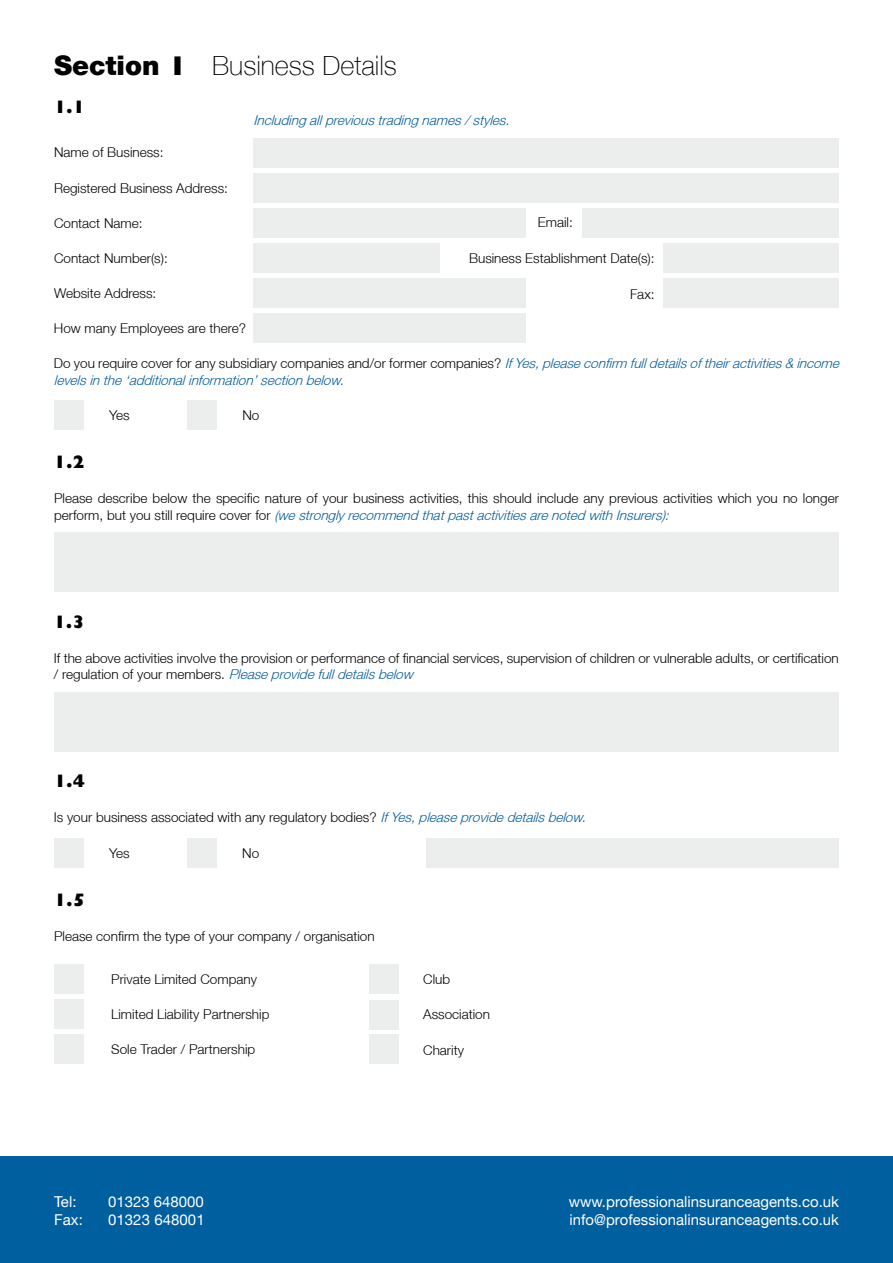
<style>
.page{position:relative;width:893px;height:1263px;background:#fff}
.page>*{position:absolute;margin:0;border:0;box-sizing:border-box;transform-origin:0 0}
.t1{font:100 27px "Helvetica Neue LT";color:#000}
.t2{font:900 27px "Helvetica Neue LT";color:#000}
.t3{font:800 18px "Gill Sans";color:#000}
.t4{font:15px/18px "Helvetica Neue LT";color:#fff}
.t5{font:300 13.5px/16.2px "Helvetica Neue LT";color:#000}
.t6{font:italic 300 13.5px/16.2px "Helvetica Neue LT";color:#005b9c}
.t7{font:300 13.5px "Helvetica Neue LT45";color:#000}
.s1{font-family:"Gill Sans";font-weight:800}
.s2{font-family:"Helvetica Neue LT"}
.s3{font-style:normal;color:#000}
.s4{font-style:italic;color:#005b9c}
</style>
<div class="page">
<div style="left:0;top:1156px;width:893px;height:107px;background:#005f9e"></div>
<div style="left:254px;top:208px;width:272px;height:30px;background:#eceded"></div>
<div style="left:187px;top:400px;width:30px;height:30px;background:#eceded"></div>
<div style="left:54px;top:400px;width:30px;height:30px;background:#eceded"></div>
<div style="left:187px;top:838px;width:30px;height:30px;background:#eceded"></div>
<div style="left:54px;top:838px;width:30px;height:29px;background:#eceded"></div>
<div style="left:426px;top:838px;width:413px;height:30px;background:#eceded"></div>
<div style="left:254px;top:243px;width:186px;height:30px;background:#eceded"></div>
<div style="left:254px;top:278px;width:272px;height:30px;background:#eceded"></div>
<div style="left:254px;top:313px;width:272px;height:30px;background:#eceded"></div>
<div style="left:54px;top:532px;width:785px;height:60px;background:#eceded"></div>
<div style="left:54px;top:692px;width:785px;height:59px;background:#eceded"></div>
<div style="left:54px;top:964px;width:30px;height:30px;background:#eceded"></div>
<div style="left:54px;top:999px;width:30px;height:30px;background:#eceded"></div>
<div style="left:54px;top:1034px;width:30px;height:30px;background:#eceded"></div>
<div style="left:369px;top:964px;width:30px;height:30px;background:#eceded"></div>
<div style="left:369px;top:1000px;width:30px;height:29px;background:#eceded"></div>
<div style="left:369px;top:1034px;width:30px;height:30px;background:#eceded"></div>
<div style="left:254px;top:138px;width:585px;height:30px;background:#eceded"></div>
<div style="left:254px;top:173px;width:585px;height:30px;background:#eceded"></div>
<div style="left:664px;top:243px;width:175px;height:30px;background:#eceded"></div>
<div style="left:664px;top:278px;width:175px;height:30px;background:#eceded"></div>
<div style="left:582px;top:208px;width:257px;height:30px;background:#eceded"></div>
<p class="t2" style="left:54px;top:50px;width:134px">Section <span class="s1">1</span></p>
<p class="t1" style="left:212px;top:50px;width:186px">Business Details</p>
<p class="t3" style="left:54px;top:97px;width:32px">1.1</p>
<p class="t5" style="left:54px;top:144px;width:111px">Name of Business:</p>
<p class="t5" style="left:54px;top:179px;width:176px">Registered Business Address:</p>
<p class="t5" style="left:54px;top:215px;width:90px">Contact Name:</p>
<p class="t6" style="left:254px;top:112px;width:261px">Includingallprevioustradingnames/styles.</p>
<p class="t7" style="left:538px;top:214px;width:37px">Email<span class="s2">:</span></p>
<p class="t5" style="left:54px;top:250px;width:115px">Contact Number(s):</p>
<p class="t5" style="left:54px;top:285px;width:104px">Website Address:</p>
<p class="t5" style="left:54px;top:320px;width:194px">How many Employees are there?</p>
<p class="t5" style="left:469px;top:250px;width:187px">Business Establishment Date(s):</p>
<p class="t5" style="left:630px;top:285px;width:26px">Fax:</p>
<p class="t6" style="left:54px;top:355px;width:791px"><span class="s3">Do you require cover for any subsidiary companies and/or former companies?</span> IfYes,pleaseconfirm fulldetailsoftheiractivities&amp; income levelsinthe‘additionalinformation’sectionbelow.</p>
<p class="t3" style="left:54px;top:452px;width:32px">1.2</p>
<p class="t5" style="left:109px;top:407px;width:22px">Yes</p>
<p class="t5" style="left:242px;top:407px;width:19px">No</p>
<p class="t5" style="left:54px;top:490px;width:786px">Please describe below the specific nature of your business activities, this should include any previous activities which you no longer p e r f o r m , b u t y o u s t i l l r e q u i r e c o v e r f o r <span class="s4">(westrongly recommendthatpastactivitiesarenotedwithInsurers):</span></p>
<p class="t3" style="left:54px;top:611px;width:32px">1.3</p>
<p class="t5" style="left:54px;top:650px;width:786px">If the above activities involve the provision or performance of financial services, supervision of children or vulnerable adults, or certification / r e g u l a t i o n o f y o u r m e m b e r s . <span class="s4">Pleaseprovidefulldetailsbelow</span></p>
<p class="t3" style="left:54px;top:771px;width:32px">1.4</p>
<p class="t5" style="left:54px;top:809px;width:537px">Is your business associated with any regulatory bodies? <span class="s4">IfYes,pleaseprovidedetailsbelow.</span></p>
<p class="t5" style="left:109px;top:844px;width:22px">Yes</p>
<p class="t5" style="left:242px;top:844px;width:19px">No</p>
<p class="t3" style="left:54px;top:889px;width:32px">1.5</p>
<p class="t5" style="left:54px;top:928px;width:322px">Please confirm the type of your company / organisation</p>
<p class="t5" style="left:111px;top:970px;width:147px">Private Limited Company</p>
<p class="t5" style="left:111px;top:1006px;width:160px">Limited Liability Partnership</p>
<p class="t5" style="left:111px;top:1041px;width:146px">Sole Trader / Partnership</p>
<p class="t7" style="left:423px;top:971px;width:28px">Club</p>
<p class="t7" style="left:423px;top:1006px;width:68px">Association</p>
<p class="t7" style="left:423px;top:1042px;width:42px">Charity</p>
<p class="t4" style="left:54px;top:1192px;width:24px">Tel:</p>
<p class="t4" style="left:108px;top:1192px;width:97px">01323 648000</p>
<p class="t4" style="left:54px;top:1210px;width:30px">Fax:</p>
<p class="t4" style="left:108px;top:1210px;width:98px">01323 648001</p>
<p class="t4" style="left:569px;top:1192px;width:272px">www.professionalinsuranceagents.co.uk info@professionalinsuranceagents.co.uk</p>
</div>
